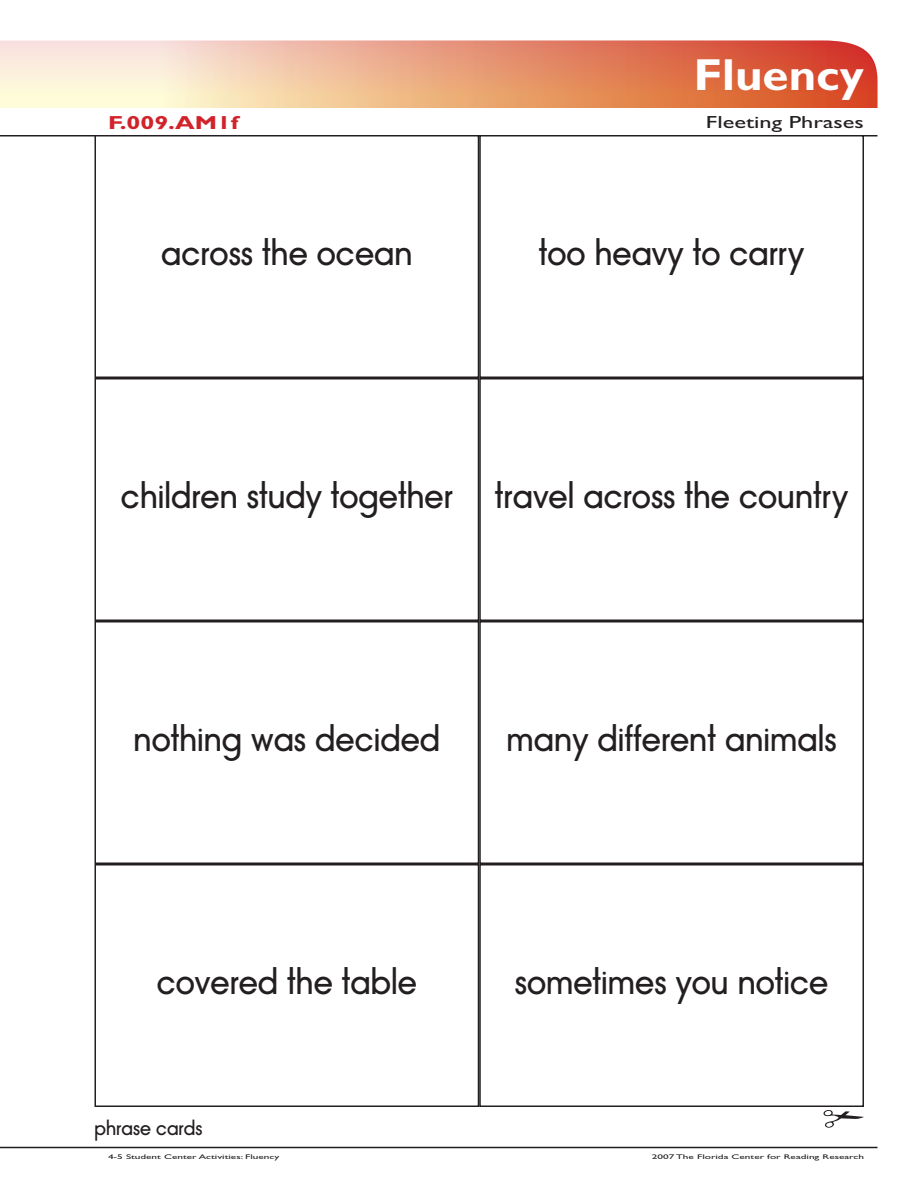
<style>
.page{position:relative;width:918px;height:1188px;background:#fff}
.page>*{position:absolute;margin:0;border:0;box-sizing:border-box;transform-origin:0 0}
.t1{font:700 45px "Gill Sans MT Modified";color:#fff;scale:1.05 1}
.t2{font:31.5px "Avant Garde Medium Modified";color:#231f20}
.t3{font:700 18.9px "Gill Sans MT Modified";color:#d1232a;scale:1.33 1}
.t4{font:18px "Avant Garde Medium Modified";color:#231f20}
.t5{font:17.55px "Gill Sans MT Modified";color:#231f20;scale:1.39 1}
.t6{font:6.75px "Gill Sans MT Modified";color:#231f20;scale:1.67 1}
</style>
<div class="page">
<svg style="left:0;top:40px;width:878px;height:68px;background:#eaa686"></svg>
<hr style="left:0;top:1147px;width:878px;height:1px;background:#231f20">
<hr style="left:0;top:135px;width:878px;height:1px;background:#231f20">
<div style="left:94px;top:135px;width:385px;height:243px;border:2px solid #231f20"></div>
<div style="left:479px;top:135px;width:385px;height:243px;border:2px solid #231f20"></div>
<div style="left:94px;top:378px;width:385px;height:243px;border:2px solid #231f20"></div>
<div style="left:479px;top:378px;width:385px;height:243px;border:2px solid #231f20"></div>
<div style="left:94px;top:621px;width:385px;height:243px;border:2px solid #231f20"></div>
<div style="left:479px;top:621px;width:385px;height:243px;border:2px solid #231f20"></div>
<div style="left:94px;top:864px;width:385px;height:243px;border:2px solid #231f20"></div>
<div style="left:479px;top:864px;width:385px;height:243px;border:2px solid #231f20"></div>
<svg style="left:824px;top:1110px;width:40px;height:18px"></svg>
<h1 class="t1" style="left:694px;top:48px;width:164px">Fluency</h1>
<p class="t3" style="left:108px;top:111px;width:100px">F.009.AM1f</p>
<p class="t5" style="left:706px;top:112px;width:115px">Fleeting Phrases</p>
<p class="t2" style="left:161px;top:234px;width:253px">across the ocean</p>
<p class="t2" style="left:539px;top:234px;width:267px">too heavy to carry</p>
<p class="t2" style="left:121px;top:477px;width:333px">children study together</p>
<p class="t2" style="left:495px;top:477px;width:355px">travel across the country</p>
<p class="t2" style="left:134px;top:720px;width:308px">nothing was decided</p>
<p class="t2" style="left:507px;top:720px;width:331px">many different animals</p>
<p class="t2" style="left:157px;top:963px;width:262px">covered the table</p>
<p class="t2" style="left:515px;top:963px;width:315px">sometimes you notice</p>
<p class="t4" style="left:94px;top:1118px;width:109px">phrase cards</p>
<p class="t6" style="left:108px;top:1153px;width:104px">4-5 Student Center Activities: Fluency</p>
<p class="t6" style="left:652px;top:1153px;width:128px">2007 The Florida Center for Reading Research</p>
</div>
